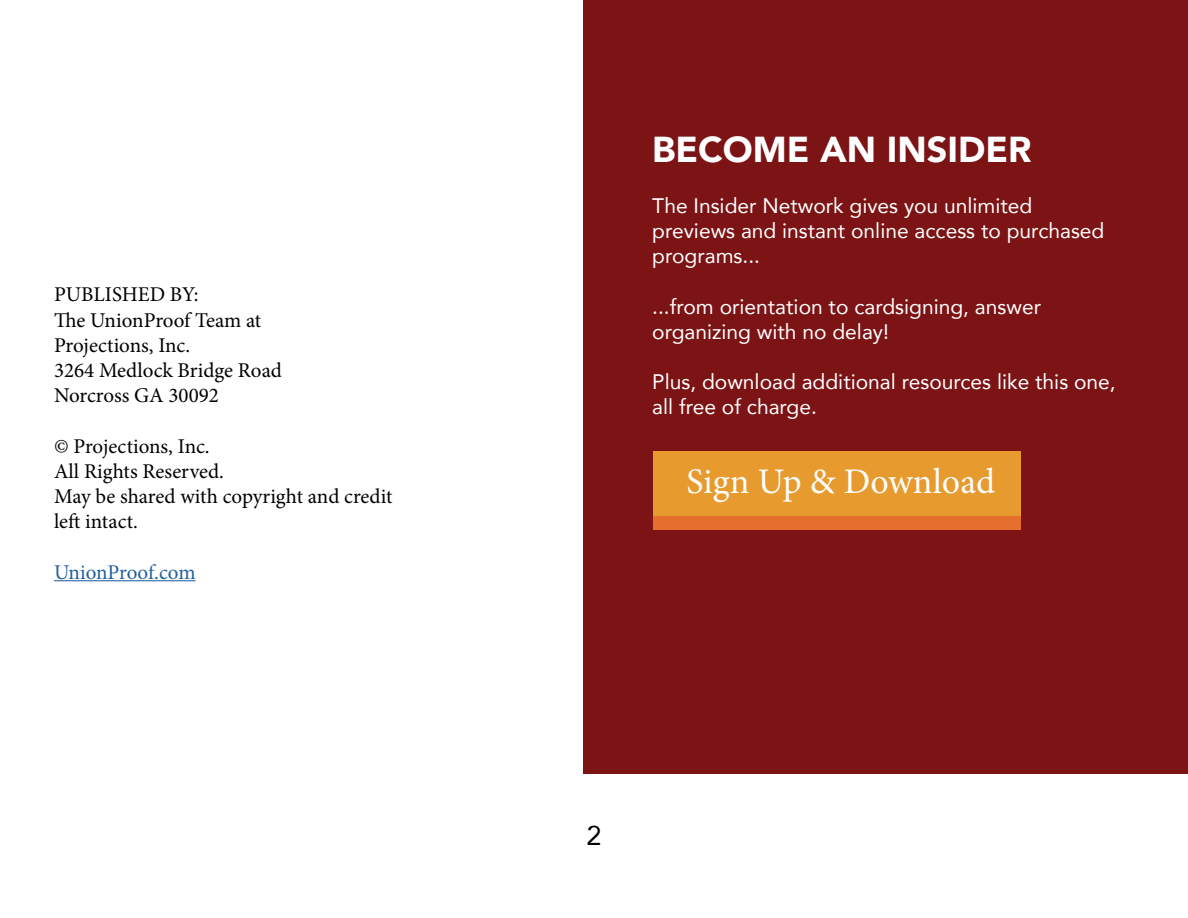
<style>
.page{position:relative;width:1188px;height:918px;background:#fff}
.page>*{position:absolute;margin:0;border:0;box-sizing:border-box;transform-origin:0 0}
.t1{font:900 36px "Avenir";color:#fff}
.t2{font:36px "Minion Pro";color:#fff}
.t3{font:27px "Avenir";color:#000}
.t4{font:21px/25.2px "Avenir";color:#fff}
.t5{font:21px/25.2px "Minion Pro";color:#000}
.t6{font:21px "Minion Pro";letter-spacing:-.01em;color:#215e9e}
</style>
<div class="page">
<div style="left:584px;top:0;width:604px;height:774px;background:#7c1315"></div>
<hr style="left:54px;top:580px;width:142px;height:1px;background:#215e9e">
<div style="left:653px;top:451px;width:368px;height:79px;background:#e79a2e"></div>
<div style="left:653px;top:516px;width:368px;height:14px;background:#e76f2e"></div>
<p class="t5" style="left:54px;top:282px;width:230px">PUBLISHED BY:<br>The UnionProof Team at<br>Projections, Inc.<br>3264 Medlock Bridge Road<br>Norcross GA 30092</p>
<p class="t5" style="left:54px;top:433px;width:340px">© Projections, Inc.<br>All Rights Reserved.<br>May be shared with copyright and credit left intact.</p>
<p class="t6" style="left:54px;top:558px;width:143px">UnionProof.com</p>
<h1 class="t1" style="left:652px;top:119px;width:381px">BECOME AN INSIDER</h1>
<p class="t4" style="left:652px;top:192px;width:454px">The Insider Network gives you unlimited previews and instant online access to purchased programs...</p>
<p class="t4" style="left:652px;top:293px;width:390px">...from orientation to cardsigning, answer organizing with no delay!</p>
<p class="t4" style="left:652px;top:369px;width:465px">Plus, download additional resources like this one, all free of charge.</p>
<h1 class="t2" style="left:686px;top:457px;width:310px">Sign Up &amp; Download</h1>
<p class="t3" style="left:586px;top:814px;width:17px">2</p>
</div>
